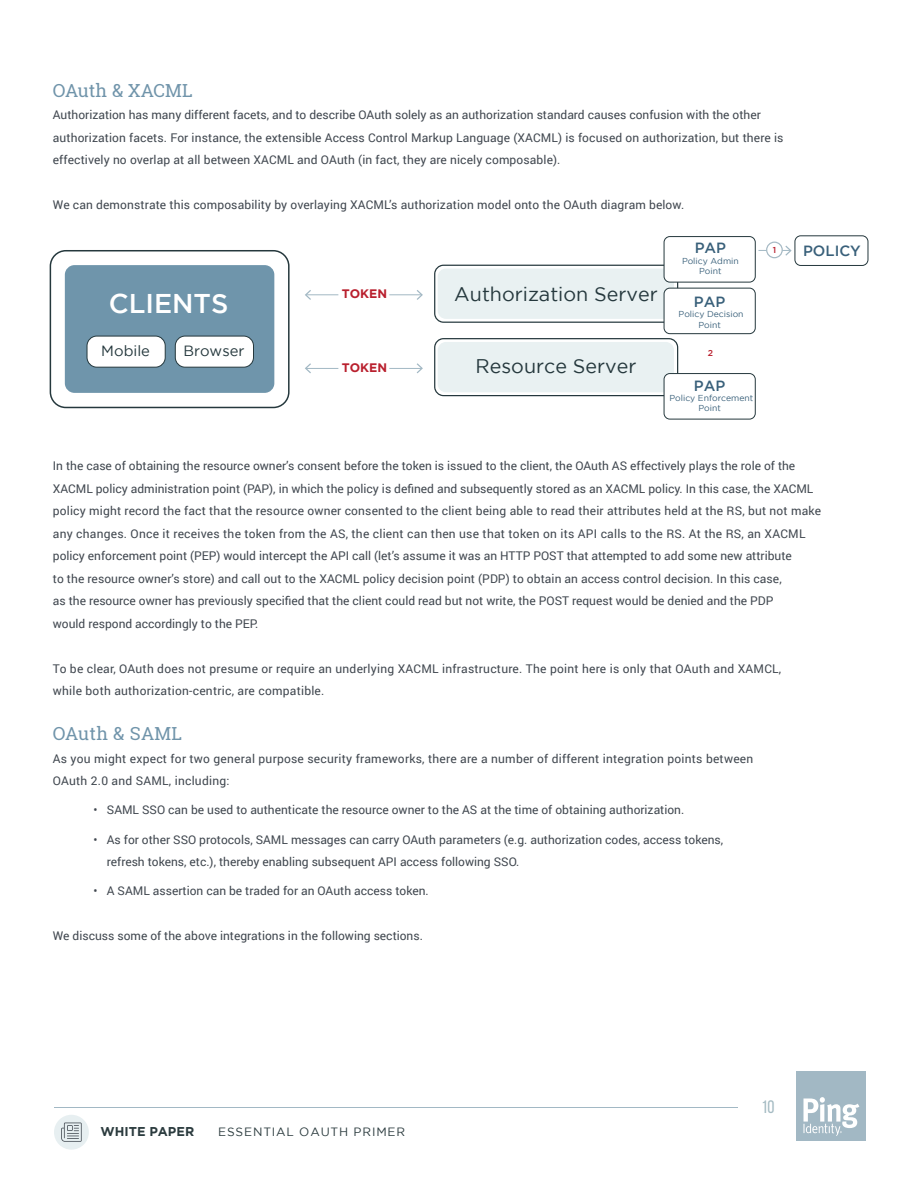
<style>
.page{position:relative;width:918px;height:1188px;background:#fff}
.page>*{position:absolute;margin:0;border:0;box-sizing:border-box;transform-origin:0 0}
.t1{font:500 27.15px "Gotham";color:#fff}
.t2{font:19.65px "Gotham";color:#25383d}
.Body_Copy{font:18px "Roboto Slab";letter-spacing:.01em;color:#7094aa}
.t3{font:18px "Bebas Neue";color:#a5bbc3}
.t4{font:500 14.85px "Gotham";color:#39607a}
.t5{font:14.85px "Gotham";color:#25383d}
.t6{font:700 12.75px "Gotham";color:#2b3b3e}
.t7{font:700 12.3px "Gotham";color:#b9202e}
.Body_Copy-2{font:12px/22.5px "Roboto";color:#40474f}
.Body_Copy-3{font:12px "Roboto";letter-spacing:.02em;color:#40474f}
.t8{font:12px "Gotham";letter-spacing:.07em;color:#2b3b3e}
.t9{font:8.55px/10.4px "Gotham";color:#39607a;text-align:center}
.t10{font:500 8.55px "Gotham";color:#b9202e}
</style>
<div class="page">
<div style="left:54px;top:1115px;width:35px;height:35px;background:#e7eff1;border-radius:50%"></div>
<hr style="left:54px;top:1107px;width:684px;height:1px;background:#a2b8c4">
<div style="left:796px;top:1071px;width:69px;height:70px;background:#a2b8c4"></div>
<svg style="left:803px;top:1097px;width:56px;height:39px"></svg>
<svg style="left:61px;top:1123px;width:21px;height:19px"></svg>
<div style="left:50px;top:250px;width:240px;height:158px;border:2px solid #25383d;border-radius:15px"></div>
<div style="left:65px;top:265px;width:209px;height:128px;background:#6f95ab;border-radius:10px"></div>
<div style="left:87px;top:336px;width:78px;height:31px;background:#fff;border-radius:10px"></div>
<div style="left:87px;top:336px;width:79px;height:32px;border:1px solid #25383d;border-radius:10px"></div>
<svg style="left:434px;top:265px;width:244px;height:58px;background:#e2eaeb"></svg>
<svg style="left:434px;top:338px;width:244px;height:58px"></svg>
<div style="left:438px;top:342px;width:236px;height:50px;background:#e9f1f2;border-radius:8px"></div>
<hr style="left:389px;top:294px;width:33px;height:1px;background:#a2b8c4">
<svg style="left:417px;top:290px;width:6px;height:10px"></svg>
<hr style="left:758px;top:250px;width:32px;height:1px;background:#a2b8c4">
<hr style="left:306px;top:294px;width:32px;height:1px;background:#a2b8c4">
<svg style="left:305px;top:290px;width:6px;height:10px"></svg>
<hr style="left:389px;top:368px;width:33px;height:1px;background:#a2b8c4">
<svg style="left:417px;top:363px;width:6px;height:10px"></svg>
<hr style="left:306px;top:368px;width:32px;height:1px;background:#a2b8c4">
<svg style="left:305px;top:363px;width:6px;height:10px"></svg>
<div style="left:175px;top:336px;width:78px;height:31px;background:#fff;border-radius:10px"></div>
<div style="left:175px;top:336px;width:79px;height:32px;border:1px solid #25383d;border-radius:10px"></div>
<div style="left:664px;top:374px;width:91px;height:45px;background:#fff;border-radius:6px"></div>
<div style="left:664px;top:373px;width:92px;height:46px;border:1px solid #25383d;border-radius:6px"></div>
<div style="left:664px;top:288px;width:91px;height:46px;background:#fff;border-radius:6px"></div>
<div style="left:664px;top:288px;width:92px;height:46px;border:1px solid #25383d;border-radius:6px"></div>
<div style="left:664px;top:237px;width:91px;height:45px;background:#fff;border-radius:6px"></div>
<div style="left:664px;top:236px;width:92px;height:46px;border:1px solid #25383d;border-radius:6px"></div>
<svg style="left:766px;top:242px;width:26px;height:16px"></svg>
<div style="left:795px;top:235px;width:73px;height:31px;border:1px solid #25383d;border-radius:6px"></div>
<p class="Body_Copy" style="left:53px;top:78px;width:141px">OAuth &amp; XACML</p>
<p class="Body_Copy-2" style="left:53px;top:103px;width:732px">Authorization has many different facets, and to describe OAuth solely as an authorization standard causes confusion with the other authorization facets. For instance, the extensible Access Control Markup Language (XACML) is focused on authorization, but there is</p>
<p class="Body_Copy-2" style="left:53px;top:148px;width:509px">effectively no overlap at all between XACML and OAuth (in fact, they are nicely composable).</p>
<p class="Body_Copy-2" style="left:53px;top:193px;width:633px">We can demonstrate this composability by overlaying XACML’s authorization model onto the OAuth diagram below.</p>
<h1 class="t1" style="left:109px;top:288px;width:121px">CLIENTS</h1>
<p class="t5" style="left:101px;top:342px;width:50px">Mobile</p>
<p class="t5" style="left:183px;top:342px;width:63px">Browser</p>
<p class="t7" style="left:342px;top:287px;width:47px">TOKEN</p>
<p class="t7" style="left:342px;top:360px;width:47px">TOKEN</p>
<h2 class="t2" style="left:454px;top:284px;width:205px">Authorization Server</h2>
<h2 class="t2" style="left:476px;top:356px;width:162px">Resource Server</h2>
<p class="t4" style="left:695px;top:239px;width:33px">PAP</p>
<p class="t9" style="left:682px;top:255px;width:58px">Policy Admin<br>Point</p>
<p class="t4" style="left:694px;top:293px;width:33px">PAP</p>
<p class="t9" style="left:679px;top:309px;width:66px">Policy Decision<br>Point</p>
<p class="t10" style="left:708px;top:348px;width:7px">2</p>
<p class="t4" style="left:694px;top:377px;width:33px">PAP</p>
<p class="t9" style="left:669px;top:393px;width:85px">Policy Enforcement<br>Point</p>
<p class="t10" style="left:773px;top:245px;width:5px">1</p>
<p class="t4" style="left:803px;top:242px;width:59px">POLICY</p>
<p class="Body_Copy-2" style="left:53px;top:454px;width:770px">In the case of obtaining the resource owner’s consent before the token is issued to the client, the OAuth AS effectively plays the role of the<br>XACML policy administration point (PAP), in which the policy is defined and subsequently stored as an XACML policy. In this case, the XACML policy might record the fact that the resource owner consented to the client being able to read their attributes held at the RS, but not make</p>
<p class="Body_Copy-3" style="left:53px;top:525px;width:754px">any changes. Once it receives the token from the AS, the client can then use that token on its API calls to the RS. At the RS, an XACML</p>
<p class="Body_Copy-2" style="left:53px;top:544px;width:741px">policy enforcement point (PEP) would intercept the API call (let’s assume it was an HTTP POST that attempted to add some new attribute</p>
<p class="Body_Copy-2" style="left:53px;top:567px;width:730px">to the resource owner’s store) and call out to the XACML policy decision point (PDP) to obtain an access control decision. In this case,</p>
<p class="Body_Copy-2" style="left:53px;top:589px;width:722px">as the resource owner has previously specified that the client could read but not write, the POST request would be denied and the PDP</p>
<p class="Body_Copy-2" style="left:53px;top:612px;width:207px">would respond accordingly to the PEP.</p>
<p class="Body_Copy-3" style="left:53px;top:660px;width:730px">To be clear, OAuth does not presume or require an underlying XACML infrastructure. The point here is only that OAuth and XAMCL,</p>
<p class="Body_Copy-3" style="left:53px;top:682px;width:273px">while both authorization-centric, are compatible.</p>
<p class="Body_Copy" style="left:53px;top:721px;width:131px">OAuth &amp; SAML</p>
<p class="Body_Copy-3" style="left:53px;top:750px;width:702px">As you might expect for two general purpose security frameworks, there are a number of different integration points between</p>
<p class="Body_Copy-3" style="left:53px;top:772px;width:178px">OAuth 2.0 and SAML, including:</p>
<p class="Body_Copy-2" style="left:93px;top:798px;width:592px">• SAML SSO can be used to authenticate the resource owner to the AS at the time of obtaining authorization.</p>
<p class="Body_Copy-2" style="left:107px;top:828px;width:618px;text-indent:-13px">• As for other SSO protocols, SAML messages can carry OAuth parameters (e.g. authorization codes, access tokens, refresh tokens, etc.), thereby enabling subsequent API access following SSO.</p>
<p class="Body_Copy-2" style="left:93px;top:879px;width:337px">• A SAML assertion can be traded for an OAuth access token.</p>
<p class="Body_Copy-2" style="left:53px;top:924px;width:372px">We discuss some of the above integrations in the following sections.</p>
<p class="t6" style="left:100px;top:1124px;width:95px">WHITE PAPER</p>
<p class="t8" style="left:218px;top:1125px;width:188px">ESSENTIAL OAUTH PRIMER</p>
<h3 class="t3" style="left:762px;top:1097px;width:15px">10</h3>
</div>
